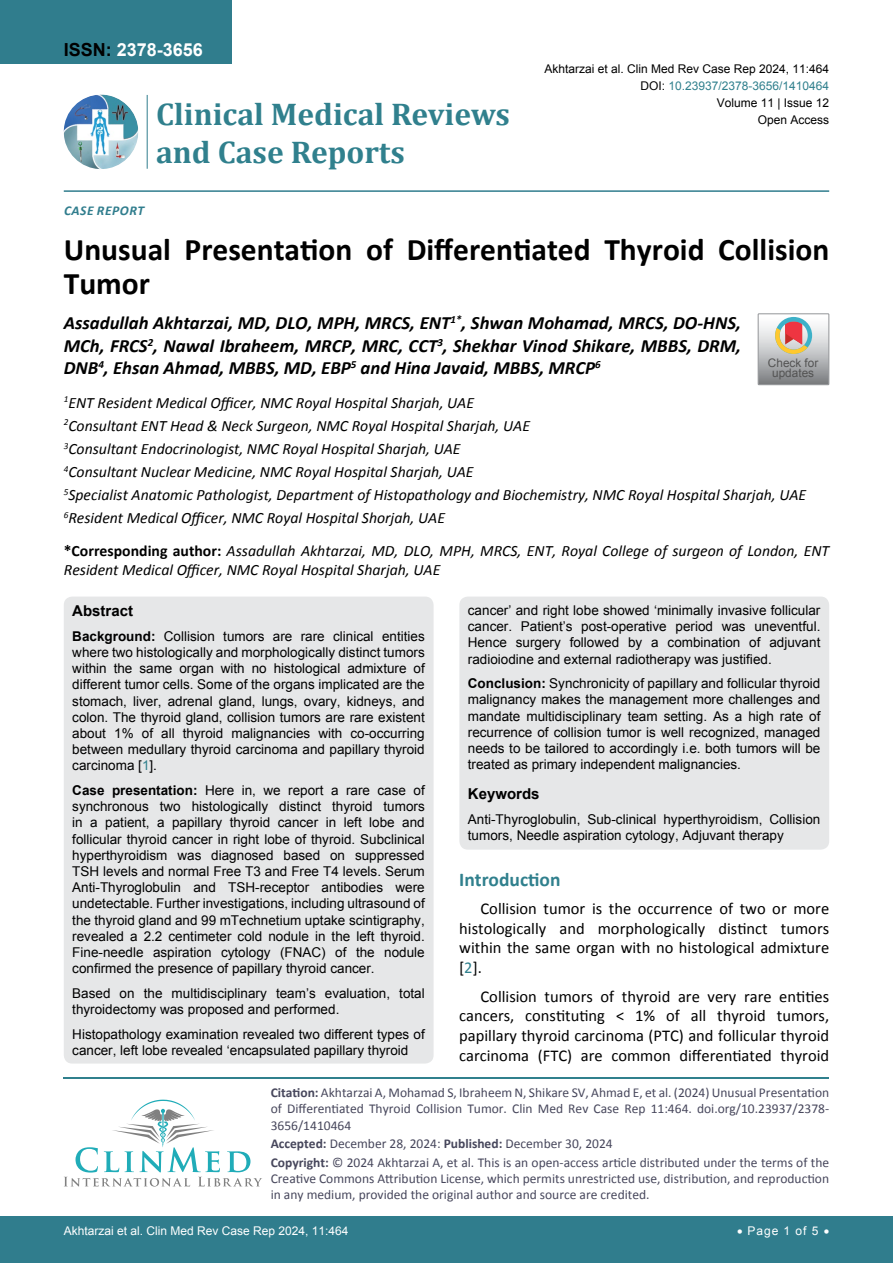
<style>
.page{position:relative;width:893px;height:1263px;background:#fff}
.page>*{position:absolute;margin:0;border:0;box-sizing:border-box;transform-origin:0 0}
.t1{font:700 31.5px/34.5px "Calibri";color:#000}
.t2{font:700 31.5px "Cambria";color:#30808d}
.t3{font:700 19.5px "Calibri";color:#30808d}
.t4{font:italic 700 18.75px/22.5px "Calibri";color:#000;text-align:justify}
.t5{font:700 18px "Arial";color:#fff}
.t6{font:16.5px/19.8px "Calibri";color:#000;text-align:justify}
.t7{font:italic 15.75px/23.1px "Calibri";color:#000}
.t8{font:700 15px "Arial";color:#000}
.t9{font:13.5px/16.2px "Arial";color:#000;text-align:justify}
.t10{font:13.5px/16.2px "Calibri";color:#47475c;text-align:justify}
.t11{font:italic 700 13.5px "Calibri";color:#307d8d}
.t12{font:12px "Arial";color:#000}
.t13{font:12px "Arial";color:#fff}
.t14{font:12px "Arial";color:#30808d}
.t15{font:11.7px/10.2px "Arial";color:#535353;text-align:center}
.s1{color:#000}
.s2{font-weight:700;font-style:normal}
.s3{font-weight:700}
.s4{color:#30808d}
</style>
<div class="page">
<div style="left:0;top:0;width:231px;height:64px;background:#307d8d"></div>
<hr style="left:64px;top:190px;width:765px;height:2px;background:#307d8d">
<div style="left:0;top:1217px;width:893px;height:46px;background:#307d8d"></div>
<img style="left:64px;top:95px;width:74px;height:74px;border-radius:37px">
<hr style="left:147px;top:95px;width:1px;height:74px;background:#307d8d">
<hr style="left:64px;top:1077px;width:765px;height:1px;background:#30808d">
<svg style="left:64px;top:1100px;width:198px;height:86px"></svg>
<svg style="left:758px;top:314px;width:71px;height:71px;background:#bdb6b3"></svg>
<div style="left:64px;top:596px;width:370px;height:467px;background:#e6e7e8;border-radius:9px"></div>
<div style="left:459px;top:596px;width:370px;height:254px;background:#e6e7e8;border-radius:9px"></div>
<h3 class="t5" style="left:64px;top:38px;width:141px"><span class="s1">ISSN:</span> 2378-3656</h3>
<h1 class="t2" style="left:156px;top:92px;width:355px">Clinical Medical Reviews</h1>
<h1 class="t2" style="left:156px;top:130px;width:250px">and Case Reports</h1>
<p class="t11" style="left:64px;top:202px;width:17px">Case</p>
<p class="t11" style="left:97px;top:202px;width:18px">Report</p>
<p class="t12" style="left:544px;top:60px;width:286px">Akhtarzai et al. Clin Med Rev Case Rep 2024, 11:464</p>
<p class="t12" style="left:717px;top:95px;width:114px">Volume 11 | Issue 12</p>
<p class="t14" style="left:640px;top:78px;width:190px"><span class="s1">DOI:</span> 10.23937/2378-3656/1410464</p>
<p class="t12" style="left:758px;top:112px;width:73px">Open Access</p>
<h1 class="t1" style="left:64px;top:232px;width:767px">Unusual Presentation of Differentiated Thyroid Collision<br>Tumor</h1>
<h3 class="t4" style="left:64px;top:312px;width:679px">Assadullah Akhtarzai, MD, DLO, MPH, MRCS, ENT<sup>1*</sup>, Shwan Mohamad, MRCS, DO-HNS, MCh, FRCS<sup>2</sup>, Nawal Ibraheem, MRCP, MRC, CCT<sup>3</sup>, Shekhar Vinod Shikare, MBBS, DRM, DNB<sup>4</sup>, Ehsan Ahmad, MBBS, MD, EBP<sup>5</sup> and Hina Javaid, MBBS, MRCP<sup>6</sup></h3>
<p class="t7" style="left:64px;top:390px;width:744px"><sup>1</sup>ENT Resident Medical Officer, NMC Royal Hospital Sharjah, UAE<br><sup>2</sup>Consultant ENT Head &amp; Neck Surgeon, NMC Royal Hospital Sharjah, UAE<br><sup>3</sup>Consultant Endocrinologist, NMC Royal Hospital Sharjah, UAE<br><sup>4</sup>Consultant Nuclear Medicine, NMC Royal Hospital Sharjah, UAE<br><sup>5</sup>Specialist Anatomic Pathologist, Department of Histopathology and Biochemistry, NMC Royal Hospital Sharjah, UAE <sup>6</sup>Resident Medical Officer, NMC Royal Hospital Shorjah, UAE</p>
<p class="t7" style="left:64px;top:541px;width:767px;line-height:18.9px"><span class="s2">*Corresponding author:</span> Assadullah Akhtarzai, MD, DLO, MPH, MRCS, ENT, Royal College of surgeon of London, ENT<br>Resident Medical Officer, NMC Royal Hospital Sharjah, UAE</p>
<p class="t15" style="left:768px;top:358px;width:52px">Check for updates</p>
<p class="t8" style="left:72px;top:601px;width:62px">Abstract</p>
<p class="t9" style="left:72px;top:628px;width:354px"><span class="s3">Background:</span> Collision tumors are rare clinical entities where two histologically and morphologically distinct tumors within the same organ with no histological admixture of different tumor cells. Some of the organs implicated are the stomach, liver, adrenal gland, lungs, ovary, kidneys, and colon. The thyroid gland, collision tumors are rare existent about 1% of all thyroid malignancies with co-occurring between medullary thyroid carcinoma and papillary thyroid carcinoma [<span class="s4">1</span>].</p>
<p class="t9" style="left:72px;top:782px;width:354px"><span class="s3">Case presentation:</span> Here in, we report a rare case of synchronous two histologically distinct thyroid tumors in a patient, a papillary thyroid cancer in left lobe and follicular thyroid cancer in right lobe of thyroid. Subclinical hyperthyroidism was diagnosed based on suppressed TSH levels and normal Free T3 and Free T4 levels. Serum Anti-Thyroglobulin and TSH-receptor antibodies were undetectable. Further investigations, including ultrasound of the thyroid gland and 99 mTechnetium uptake scintigraphy, revealed a 2.2 centimeter cold nodule in the left thyroid.<br>Fine-needle aspiration cytology (FNAC) of the nodule confirmed the presence of papillary thyroid cancer.</p>
<p class="t9" style="left:72px;top:985px;width:354px">Based on the multidisciplinary team’s evaluation, total thyroidectomy was proposed and performed.</p>
<p class="t9" style="left:72px;top:1026px;width:354px">Histopathology examination revealed two different types of cancer, left lobe revealed ‘encapsulated papillary thyroid</p>
<p class="t9" style="left:468px;top:602px;width:354px">cancer’ and right lobe showed ‘minimally invasive follicular cancer. Patient’s post-operative period was uneventful.<br>Hence surgery followed by a combination of adjuvant radioiodine and external radiotherapy was justified.</p>
<p class="t9" style="left:468px;top:675px;width:354px"><span class="s3">Conclusion:</span> Synchronicity of papillary and follicular thyroid malignancy makes the management more challenges and mandate multidisciplinary team setting. As a high rate of recurrence of collision tumor is well recognized, managed needs to be tailored to accordingly i.e. both tumors will be treated as primary independent malignancies.</p>
<p class="t8" style="left:468px;top:784px;width:73px">Keywords</p>
<p class="t9" style="left:468px;top:811px;width:354px">Anti-Thyroglobulin, Sub-clinical hyperthyroidism, Collision tumors, Needle aspiration cytology, Adjuvant therapy</p>
<h2 class="t3" style="left:459px;top:866px;width:103px">Introduction</h2>
<p class="t6" style="left:459px;top:898px;width:371px;text-indent:21px">Collision tumor is the occurrence of two or more histologically and morphologically distinct tumors within the same organ with no histological admixture [<span class="s4">2</span>].</p>
<p class="t6" style="left:459px;top:986px;width:371px;text-indent:21px">Collision tumors of thyroid are very rare entities cancers, constituting &lt; 1% of all thyroid tumors, papillary thyroid carcinoma (PTC) and follicular thyroid carcinoma (FTC) are common differentiated thyroid</p>
<p class="t10" style="left:271px;top:1084px;width:560px"><span class="s3">Citation:</span> Akhtarzai A, Mohamad S, Ibraheem N, Shikare SV, Ahmad E, et al. (2024) Unusual Presentation of Differentiated Thyroid Collision Tumor. Clin Med Rev Case Rep 11:464. doi.org/10.23937/2378- 3656/1410464</p>
<p class="t10" style="left:271px;top:1154px;width:560px"><span class="s3">Copyright:</span> © 2024 Akhtarzai A, et al. This is an open-access article distributed under the terms of the Creative Commons Attribution License, which permits unrestricted use, distribution, and reproduction in any medium, provided the original author and source are credited.</p>
<p class="t10" style="left:271px;top:1135px;width:344px"><span class="s3">Accepted:</span> December 28, 2024: <span class="s3">Published:</span> December 30, 2024</p>
<p class="t13" style="left:64px;top:1223px;width:286px">Akhtarzai et al. Clin Med Rev Case Rep 2024, 11:464</p>
<p class="t13" style="left:737px;top:1223px;width:94px">• Page 1 of 5 •</p>
</div>
